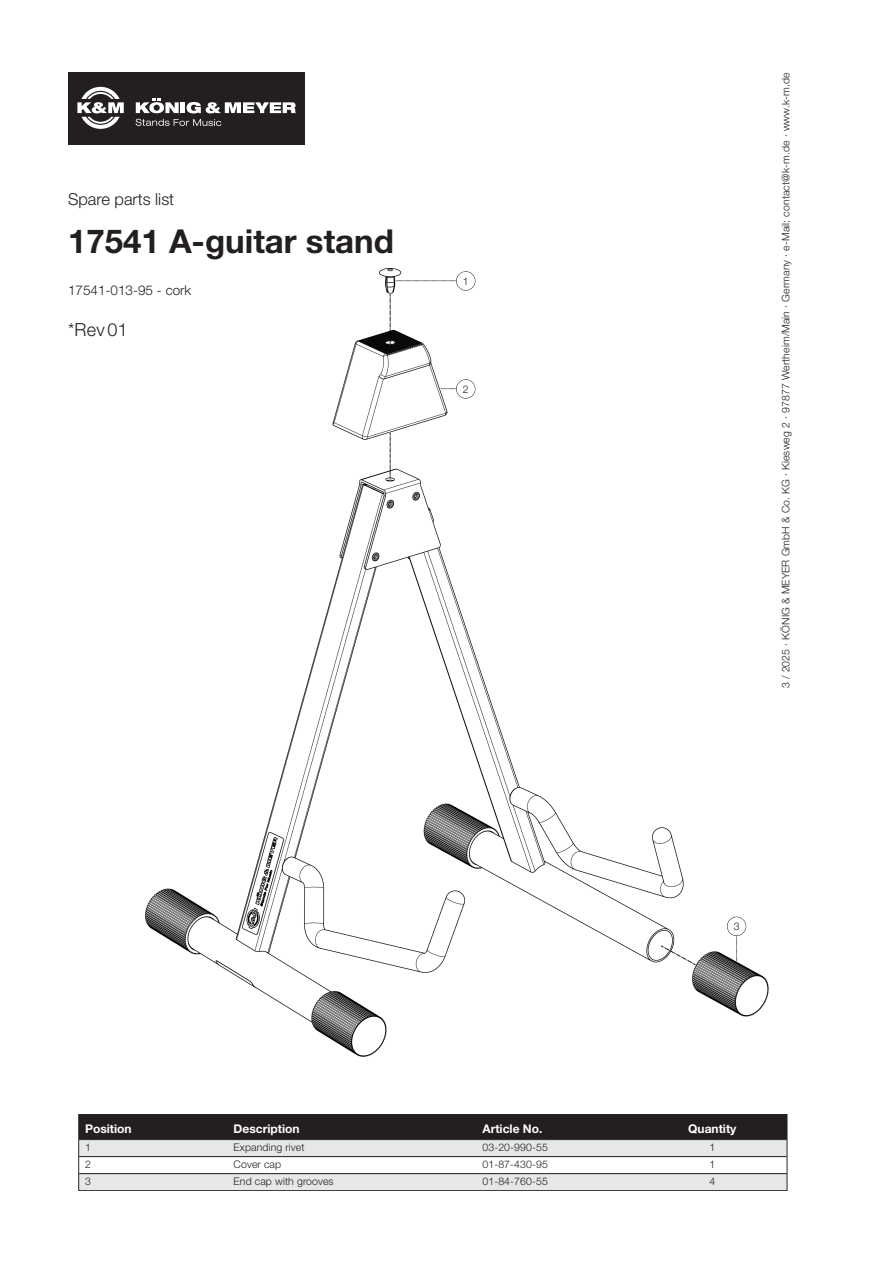
<style>
.page{position:relative;width:893px;height:1263px;background:#fff}
.page>*{position:absolute;margin:0;border:0;box-sizing:border-box;transform-origin:0 0}
.t1{font:700 33px "Helvetica Neue";color:#231f20}
.t2{font:300 18px "Helvetica Neue";color:#231f20}
.t3{font:300 16.5px "Helvetica Neue";color:#231f20}
.t4{font:300 13.5px "Helvetica Neue";color:#231f20}
.t5{font:700 12px "Helvetica Neue";color:#fff}
.t6{font:300 10.5px "Helvetica Neue";letter-spacing:.01em;color:#231f20}
</style>
<div class="page">
<img style="left:145px;top:268px;width:623px;height:788px">
<div style="left:79px;top:1114px;width:148px;height:26px;background:#231f20"></div>
<div style="left:227px;top:1114px;width:249px;height:26px;background:#231f20"></div>
<div style="left:476px;top:1114px;width:162px;height:26px;background:#231f20"></div>
<div style="left:638px;top:1114px;width:149px;height:26px;background:#231f20"></div>
<div style="left:79px;top:1140px;width:148px;height:17px;background:#e6e7e9"></div>
<div style="left:227px;top:1140px;width:249px;height:17px;background:#e6e7e9"></div>
<div style="left:476px;top:1140px;width:162px;height:17px;background:#e6e7e9"></div>
<div style="left:638px;top:1140px;width:149px;height:17px;background:#e6e7e9"></div>
<div style="left:79px;top:1174px;width:148px;height:17px;background:#e6e7e9"></div>
<div style="left:227px;top:1174px;width:249px;height:17px;background:#e6e7e9"></div>
<div style="left:476px;top:1174px;width:162px;height:17px;background:#e6e7e9"></div>
<div style="left:638px;top:1174px;width:149px;height:17px;background:#e6e7e9"></div>
<div style="left:79px;top:1114px;width:708px;height:77px;border:1px solid #282526"></div>
<hr style="left:79px;top:1139px;width:707px;height:1px;background:#231f20">
<hr style="left:79px;top:1156px;width:707px;height:1px;background:#231f20">
<hr style="left:79px;top:1173px;width:707px;height:1px;background:#231f20">
<div style="left:68px;top:72px;width:236px;height:73px;background:#231f20"></div>
<svg style="left:136px;top:119px;width:85px;height:7px"></svg>
<hr style="left:181px;top:102px;width:4px;height:11px;background:#fff">
<svg style="left:186px;top:102px;width:110px;height:11px"></svg>
<svg style="left:136px;top:99px;width:43px;height:14px"></svg>
<svg style="left:77px;top:87px;width:47px;height:42px"></svg>
<svg style="left:395px;top:281px;width:61px;height:1px"></svg>
<div style="left:456px;top:271px;width:19px;height:19px;background:#fff;border-radius:50%"></div>
<div style="left:456px;top:271px;width:19px;height:20px;border:1px solid #231f20;border-radius:50%"></div>
<svg style="left:440px;top:388px;width:16px;height:2px"></svg>
<div style="left:456px;top:379px;width:19px;height:19px;background:#fff;border-radius:50%"></div>
<div style="left:456px;top:379px;width:19px;height:20px;border:1px solid #231f20;border-radius:50%"></div>
<svg style="left:736px;top:936px;width:1px;height:27px"></svg>
<div style="left:727px;top:917px;width:19px;height:19px;background:#fff;border-radius:50%"></div>
<div style="left:727px;top:917px;width:19px;height:19px;border:1px solid #231f20;border-radius:50%"></div>
<h3 class="t3" style="left:68px;top:193px;width:108px">Spare parts list</h3>
<h1 class="t1" style="left:68px;top:230px;width:327px">17541 A-guitar stand</h1>
<p class="t4" style="left:68px;top:285px;width:125px">17541-013-95 - cork</p>
<h2 class="t2" style="left:68px;top:323px;width:61px">*Rev 01</h2>
<p class="t6" style="left:463px;top:277px;width:7px">1</p>
<p class="t6" style="left:463px;top:385px;width:7px">2</p>
<p class="t6" style="left:782px;top:688px;width:617px;rotate:-90deg">3 / 2025 · KÖNIG &amp; MEYER GmbH &amp; Co. KG · Kiesweg 2 · 97877 Wertheim/Main · Germany · e-Mail: contact@k-m.de · www.k-m.de</p>
<p class="t6" style="left:733px;top:922px;width:7px">3</p>
<p class="t5" style="left:85px;top:1124px;width:48px">Position</p>
<p class="t5" style="left:233px;top:1124px;width:67px">Description</p>
<p class="t5" style="left:482px;top:1124px;width:61px">Article No.</p>
<p class="t5" style="left:688px;top:1124px;width:50px">Quantity</p>
<p class="t6" style="left:85px;top:1143px;width:7px">1</p>
<p class="t6" style="left:233px;top:1143px;width:72px">Expanding rivet</p>
<p class="t6" style="left:482px;top:1143px;width:67px">03-20-990-55</p>
<p class="t6" style="left:709px;top:1143px;width:7px">1</p>
<p class="t6" style="left:85px;top:1160px;width:7px">2</p>
<p class="t6" style="left:233px;top:1160px;width:49px">Cover cap</p>
<p class="t6" style="left:482px;top:1160px;width:67px">01-87-430-95</p>
<p class="t6" style="left:709px;top:1160px;width:7px">1</p>
<p class="t6" style="left:85px;top:1177px;width:7px">3</p>
<p class="t6" style="left:233px;top:1177px;width:102px">End cap with grooves</p>
<p class="t6" style="left:482px;top:1177px;width:67px">01-84-760-55</p>
<p class="t6" style="left:709px;top:1177px;width:7px">4</p>
</div>
